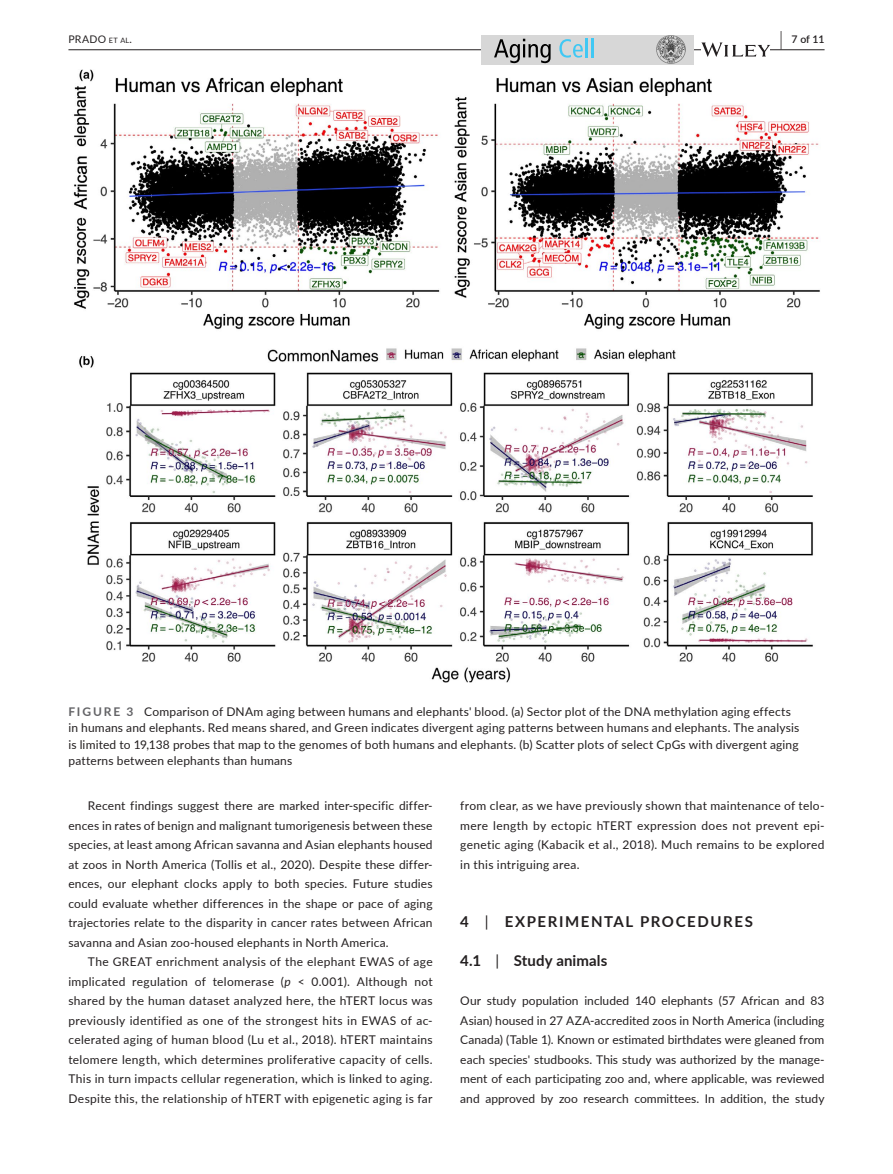
<style>
.page{position:relative;width:893px;height:1174px;background:#fff}
.page>*{position:absolute;margin:0;border:0;box-sizing:border-box;transform-origin:0 0}
.t1{font:700 15px "Lato";letter-spacing:.1em;color:#231f20}
.t2{font:700 15px "Lato";letter-spacing:.005em;color:#231f20}
.t3{font:12px/19.5px "Lato";letter-spacing:.015em;color:#231f20;text-align:justify}
.t4{font:10.5px "Lato";letter-spacing:.025em;color:#231f20}
.t5{font:600 10.5px "Lato";color:#231f20}
.s1{font-size:7.35px}
.s2{font-size:19.5px}
.s3{font-weight:700;color:#636366}
.s4{font-style:italic}
.s5{font-weight:400}
</style>
<div class="page">
<hr style="left:68px;top:49px;width:756px;height:1px;background:#231f20">
<div style="left:481px;top:35px;width:213px;height:29px;background:#d7d7d7"></div>
<svg style="left:494px;top:39px;width:57px;height:24px"></svg>
<svg style="left:559px;top:39px;width:24px;height:19px"></svg>
<hr style="left:585px;top:38px;width:3px;height:19px;background:#40c8f4">
<svg style="left:591px;top:38px;width:2px;height:19px"></svg>
<img style="left:657px;top:35px;width:28px;height:29px">
<svg style="left:701px;top:42px;width:69px;height:15px"></svg>
<img style="left:73px;top:69px;width:747px;height:614px">
<p class="t4" style="left:68px;top:31px;width:65px">PRADO <span class="s1">et al</span>.</p>
<p class="t5" style="left:780px;top:31px;width:46px"><span class="s2">|</span> 7 of 11</p>
<p class="t3" style="left:68px;top:702px;width:732px;line-height:16.5px;text-align:left"><span class="s3">FIGURE 3</span> Comparison of DNAm aging between humans and elephants' blood. (a) Sector plot of the DNA methylation aging effects in humans and elephants. Red means shared, and Green indicates divergent aging patterns between humans and elephants. The analysis is limited to 19,138 probes that map to the genomes of both humans and elephants. (b) Scatter plots of select CpGs with divergent aging patterns between elephants than humans</p>
<p class="t3" style="left:68px;top:795px;width:366px;text-indent:20px">Recent findings suggest there are marked inter-specific differ&shy;ences in rates of benign and malignant tumorigenesis between these species, at least among African savanna and Asian elephants housed at zoos in North America (Tollis et al., 2020). Despite these differ&shy;ences, our elephant clocks apply to both species. Future studies could evaluate whether differences in the shape or pace of aging trajectories relate to the disparity in cancer rates between African savanna and Asian zoo-housed elephants in North America.</p>
<p class="t3" style="left:68px;top:951px;width:366px;text-indent:19px">The GREAT enrichment analysis of the elephant EWAS of age implicated regulation of telomerase (<span class="s4">p</span> &lt; 0.001). Although not shared by the human dataset analyzed here, the hTERT locus was previously identified as one of the strongest hits in EWAS of ac&shy;celerated aging of human blood (Lu et al., 2018). hTERT maintains telomere length, which determines proliferative capacity of cells.<br>This in turn impacts cellular regeneration, which is linked to aging.<br>Despite this, the relationship of hTERT with epigenetic aging is far</p>
<p class="t3" style="left:460px;top:795px;width:366px">from clear, as we have previously shown that maintenance of telo&shy;mere length by ectopic hTERT expression does not prevent epi&shy;genetic aging (Kabacik et al., 2018). Much remains to be explored in this intriguing area.</p>
<p class="t1" style="left:460px;top:911px;width:294px">4 <span class="s5">|</span> EXPERIMENTAL PROCEDURES</p>
<p class="t2" style="left:460px;top:950px;width:149px">4.1 <span class="s5">|</span> Study animals</p>
<p class="t3" style="left:460px;top:990px;width:366px">Our study population included 140 elephants (57 African and 83<br>Asian) housed in 27 AZA-accredited zoos in North America (including Canada) (Table 1). Known or estimated birthdates were gleaned from each species' studbooks. This study was authorized by the manage&shy;ment of each participating zoo and, where applicable, was reviewed and approved by zoo research committees. In addition, the study</p>
</div>
